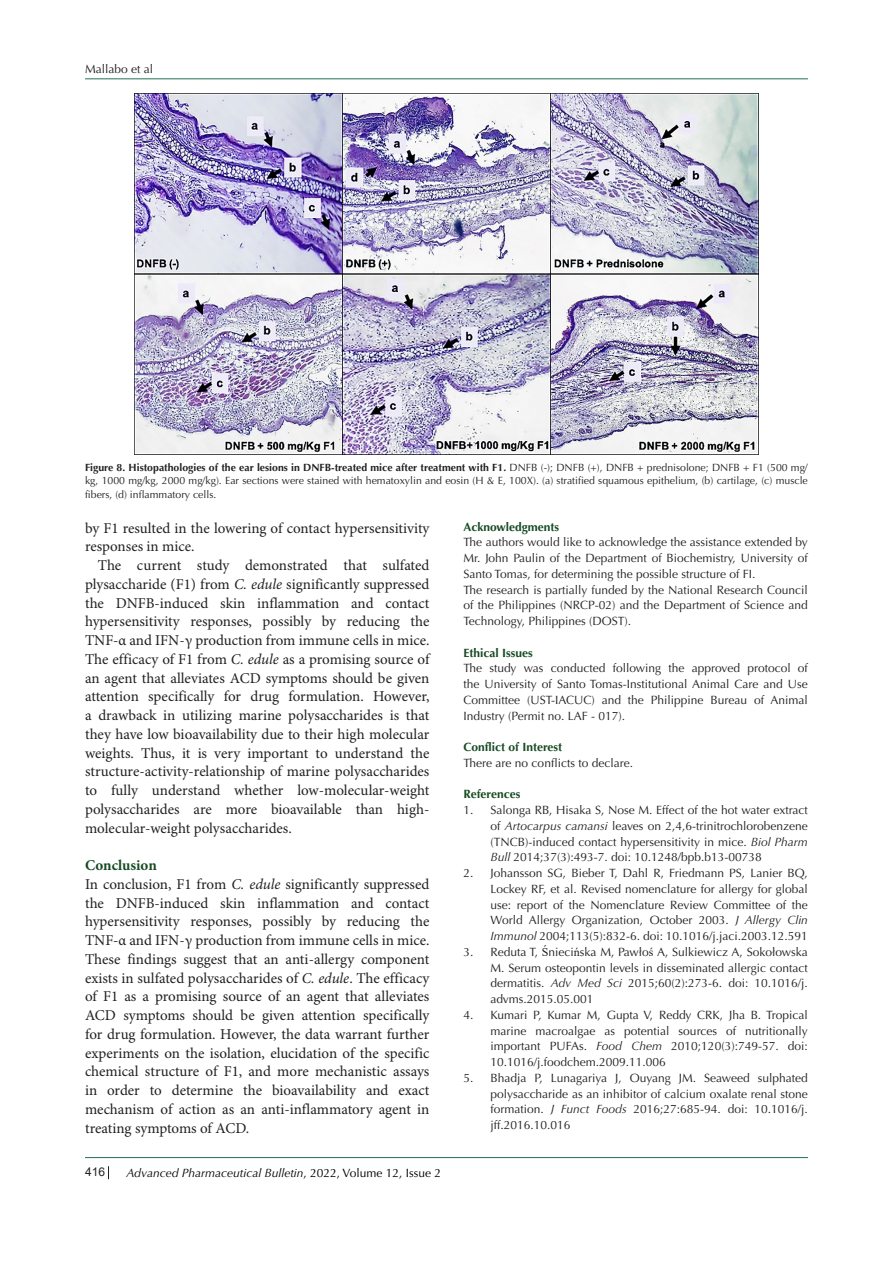
<style>
.page{position:relative;width:893px;height:1263px;background:#fff}
.page>*{position:absolute;margin:0;border:0;box-sizing:border-box;transform-origin:0 0}
.t1{font:15px/18.8px "Minion Pro";color:#231f20;text-align:justify}
.t2{font:700 15px "Minion Pro";color:#164b23}
.List_Paragraph{font:12px/15.8px "Optima LT Std";color:#231f20;text-align:justify}
.List_Paragraph-2{font:700 12px "Optima LT Std";color:#164b23}
.t3{font:italic 12px "Optima LT Std";color:#000}
.t4{font:12px "Arial";color:#231f20}
.t5{font:10.5px/13.5px "Optima LT Std";color:#231f20;text-align:justify}
.s1{font-weight:700}
.s2{font-style:italic}
.s3{font-style:normal}
.s4{font-family:"Times New Roman"}
</style>
<div class="page">
<svg style="left:108px;top:1166px;width:1px;height:13px"></svg>
<hr style="left:85px;top:1157px;width:723px;height:1px;background:#1e7252">
<hr style="left:85px;top:78px;width:723px;height:1px;background:#1e7252">
<img style="left:135px;top:94px;width:623px;height:360px">
<p class="List_Paragraph" style="left:85px;top:62px;width:70px">Mallabo et al</p>
<p class="t5" style="left:85px;top:461px;width:724px"><span class="s1">Figure 8. Histopathologies of the ear lesions in DNFB-treated mice after treatment with F1.</span> DNFB (-); DNFB (+), DNFB + prednisolone; DNFB + F1 (500 mg/ kg, 1000 mg/kg, 2000 mg/kg). Ear sections were stained with hematoxylin and eosin (H &amp; E, 100X). (a) stratified squamous epithelium, (b) cartilage, (c) muscle fibers, (d) inflammatory cells.</p>
<p class="t1" style="left:85px;top:519px;width:346px">by F1 resulted in the lowering of contact hypersensitivity responses in mice.</p>
<p class="t1" style="left:85px;top:557px;width:346px;text-indent:13px">The current study demonstrated that sulfated plysaccharide (F1) from <span class="s2">C. edule</span> significantly suppressed the DNFB-induced skin inflammation and contact hypersensitivity responses, possibly by reducing the TNF-α and IFN-γ production from immune cells in mice.<br>The efficacy of F1 from <span class="s2">C. edule</span> as a promising source of an agent that alleviates ACD symptoms should be given attention specifically for drug formulation. However, a drawback in utilizing marine polysaccharides is that they have low bioavailability due to their high molecular weights. Thus, it is very important to understand the structure-activity-relationship of marine polysaccharides to fully understand whether low-molecular-weight polysaccharides are more bioavailable than high&shy;molecular-weight polysaccharides.</p>
<p class="t2" style="left:85px;top:855px;width:73px">Conclusion</p>
<p class="t1" style="left:85px;top:875px;width:346px">In conclusion, F1 from <span class="s2">C. edule</span> significantly suppressed the DNFB-induced skin inflammation and contact hypersensitivity responses, possibly by reducing the TNF-α and IFN-γ production from immune cells in mice.<br>These findings suggest that an anti-allergy component exists in sulfated polysaccharides of <span class="s2">C. edule</span>. The efficacy of F1 as a promising source of an agent that alleviates ACD symptoms should be given attention specifically for drug formulation. However, the data warrant further experiments on the isolation, elucidation of the specific chemical structure of F1, and more mechanistic assays in order to determine the bioavailability and exact mechanism of action as an anti-inflammatory agent in treating symptoms of ACD.</p>
<p class="t4" style="left:85px;top:1163px;width:22px">416</p>
<p class="t3" style="left:126px;top:1165px;width:316px">Advanced Pharmaceutical Bulletin<span class="s3">, 2022, Volume 12, Issue 2</span></p>
<p class="List_Paragraph-2" style="left:463px;top:519px;width:97px">Acknowledgments</p>
<p class="List_Paragraph" style="left:463px;top:534px;width:346px">The authors would like to acknowledge the assistance extended by Mr. John Paulin of the Department of Biochemistry, University of Santo Tomas, for determining the possible structure of FI.</p>
<p class="List_Paragraph" style="left:463px;top:582px;width:346px">The research is partially funded by the National Research Council of the Philippines (NRCP-02) and the Department of Science and Technology, Philippines (DOST).</p>
<p class="List_Paragraph-2" style="left:463px;top:645px;width:71px">Ethical Issues</p>
<p class="List_Paragraph" style="left:463px;top:660px;width:346px">The study was conducted following the approved protocol of the University of Santo Tomas-Institutional Animal Care and Use Committee (UST-IACUC) and the Philippine Bureau of Animal Industry (Permit no. LAF - 017).</p>
<p class="List_Paragraph-2" style="left:463px;top:740px;width:100px">Conflict of Interest</p>
<p class="List_Paragraph" style="left:463px;top:755px;width:171px">There are no conflicts to declare.</p>
<p class="List_Paragraph-2" style="left:463px;top:787px;width:58px">References</p>
<p class="List_Paragraph" style="left:490px;top:802px;width:319px;text-indent:-27px">1. Salonga RB, Hisaka S, Nose M. Effect of the hot water extract of <span class="s2">Artocarpus camansi</span> leaves on 2,4,6-trinitrochlorobenzene (TNCB)-induced contact hypersensitivity in mice. <span class="s2">Biol Pharm Bull</span> 2014;37(3):493-7. doi: 10.1248/bpb.b13-00738</p>
<p class="List_Paragraph" style="left:490px;top:865px;width:319px;text-indent:-27px">2. Johansson SG, Bieber T, Dahl R, Friedmann PS, Lanier BQ, Lockey RF, et al. Revised nomenclature for allergy for global use: report of the Nomenclature Review Committee of the World Allergy Organization, October 2003. <span class="s2">J Allergy Clin Immunol</span> 2004;113(5):832-6. doi: 10.1016/j.jaci.2003.12.591</p>
<p class="List_Paragraph" style="left:490px;top:944px;width:319px;text-indent:-27px">3. Reduta T, <span class="s4">Ś</span>nieci<span class="s4">ń</span>ska M, Pawło<span class="s4">ś</span> A, Sulkiewicz A, Sokołowska M. Serum osteopontin levels in disseminated allergic contact dermatitis. <span class="s2">Adv Med Sci</span> 2015;60(2):273-6. doi: 10.1016/j. advms.2015.05.001</p>
<p class="List_Paragraph" style="left:490px;top:1007px;width:319px;text-indent:-27px">4. Kumari P, Kumar M, Gupta V, Reddy CRK, Jha B. Tropical marine macroalgae as potential sources of nutritionally important PUFAs. <span class="s2">Food Chem</span> 2010;120(3):749-57. doi:<br>10.1016/j.foodchem.2009.11.006</p>
<p class="List_Paragraph" style="left:490px;top:1070px;width:319px;text-indent:-27px">5. Bhadja P, Lunagariya J, Ouyang JM. Seaweed sulphated polysaccharide as an inhibitor of calcium oxalate renal stone formation. <span class="s2">J Funct Foods</span> 2016;27:685-94. doi: 10.1016/j. jff.2016.10.016</p>
</div>
